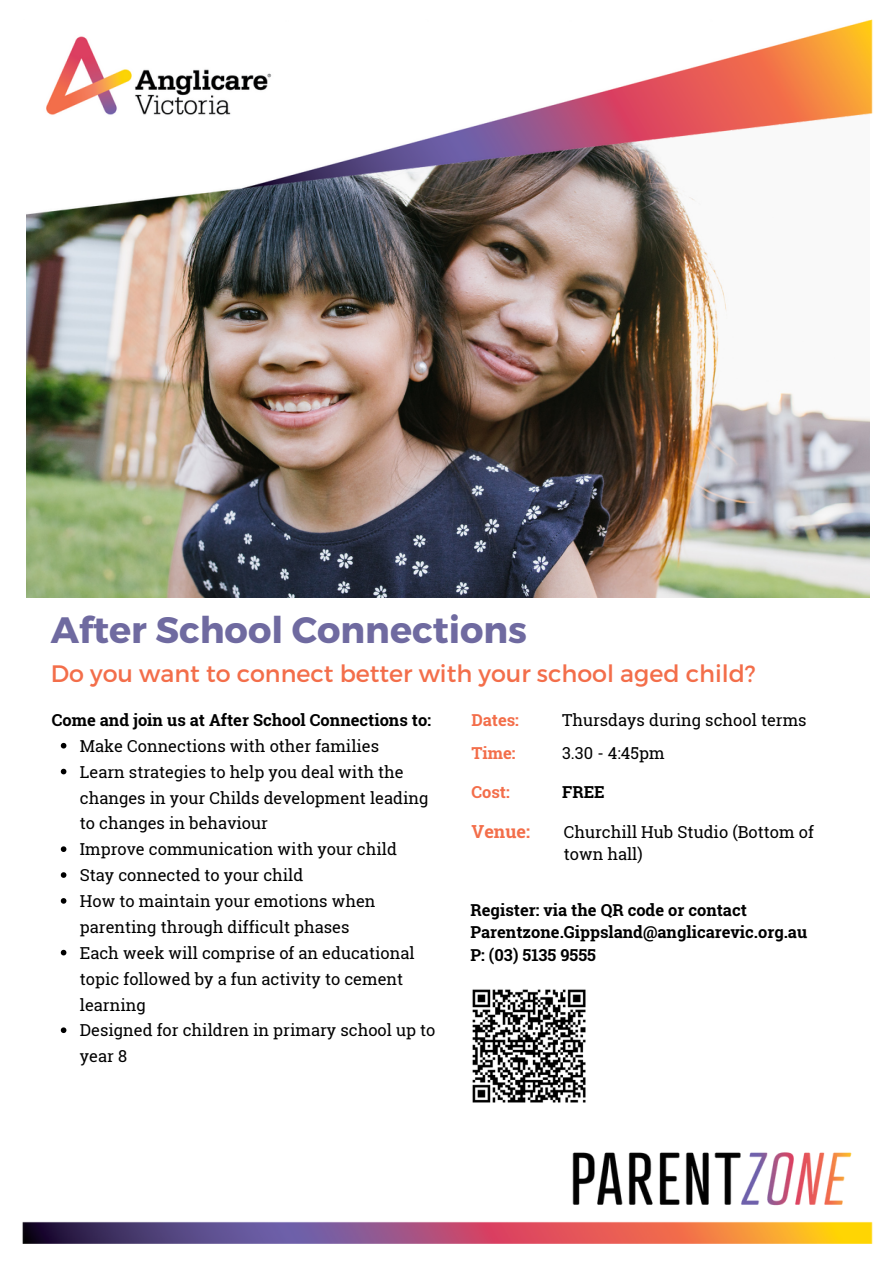
<style>
.page{position:relative;width:893px;height:1264px;background:#fff}
.page>*{position:absolute;margin:0;border:0;box-sizing:border-box;transform-origin:0 0}
.t1{font:700 36.75px "Montserrat";color:#6f6aa0}
.t2{font:23.7px "Montserrat";color:#f36e4a}
.t3{font:700 18px "Roboto Slab";color:#f36e4a}
.t4{font:16.5px/25.8px "Roboto Slab";color:#000}
.t5{font:700 16.5px "Roboto Slab";color:#000}
.t6{font:700 16.5px "Roboto Slab";color:#f36e4a}
</style>
<div class="page">
<img style="left:26px;top:250px;width:843px;height:347px">
<img style="left:26px;top:19px;width:847px;height:231px">
<img style="left:472px;top:989px;width:114px;height:76px">
<svg style="left:61px;top:743px;width:5px;height:5px"></svg>
<svg style="left:61px;top:768px;width:5px;height:6px"></svg>
<svg style="left:61px;top:846px;width:5px;height:6px"></svg>
<svg style="left:61px;top:872px;width:5px;height:5px"></svg>
<svg style="left:61px;top:898px;width:5px;height:5px"></svg>
<svg style="left:61px;top:949px;width:5px;height:6px"></svg>
<svg style="left:61px;top:1027px;width:5px;height:6px"></svg>
<img style="left:22px;top:1065px;width:851px;height:179px">
<p class="t1" style="left:51px;top:606px;width:478px">After School Connections</p>
<p class="t2" style="left:51px;top:658px;width:706px">Do you want to connect better with your school aged child?</p>
<p class="t6" style="left:471px;top:708px;width:49px">Dates:</p>
<p class="t4" style="left:562px;top:706px;width:246px">Thursdays during school terms</p>
<p class="t6" style="left:471px;top:741px;width:46px">Time:</p>
<p class="t4" style="left:562px;top:739px;width:104px">3.30 - 4:45pm</p>
<p class="t5" style="left:52px;top:708px;width:380px">Come and join us at After School Connections to:</p>
<p class="t4" style="left:80px;top:732px;width:301px">Make Connections with other families</p>
<p class="t4" style="left:80px;top:758px;width:350px">Learn strategies to help you deal with the changes in your Childs development leading to changes in behaviour</p>
<p class="t4" style="left:80px;top:836px;width:318px">Improve communication with your child</p>
<p class="t4" style="left:80px;top:861px;width:225px">Stay connected to your child</p>
<p class="t4" style="left:80px;top:887px;width:297px">How to maintain your emotions when parenting through difficult phases</p>
<p class="t4" style="left:80px;top:939px;width:336px">Each week will comprise of an educational topic followed by a fun activity to cement learning</p>
<p class="t4" style="left:80px;top:1017px;width:357px">Designed for children in primary school up to year 8</p>
<p class="t6" style="left:471px;top:780px;width:40px">Cost:</p>
<p class="t5" style="left:562px;top:780px;width:44px">FREE</p>
<p class="t4" style="left:563px;top:819px;width:251px;line-height:22.5px">Churchill Hub Studio (Bottom of town hall)</p>
<p class="t5" style="left:470px;top:898px;width:278px">Register: via the QR code or contact</p>
<p class="t5" style="left:470px;top:921px;width:338px">Parentzone.Gippsland@anglicarevic.org.au</p>
<p class="t5" style="left:470px;top:943px;width:127px">P: (03) 5135 9555</p>
<p class="t3" style="left:471px;top:819px;width:60px">Venue:</p>
</div>
